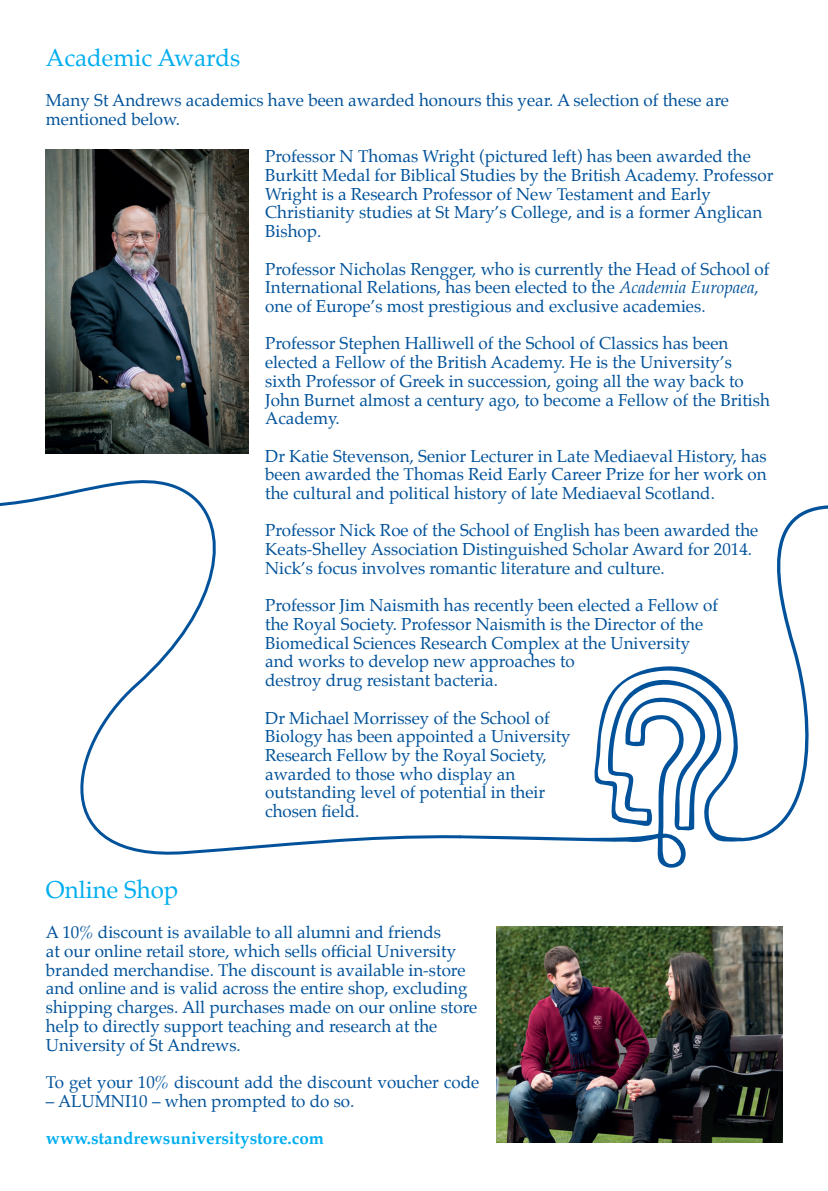
<style>
.page{position:relative;width:828px;height:1191px;background:#fff}
.page>*{position:absolute;margin:0;border:0;box-sizing:border-box;transform-origin:0 0}
.t1{font:24px "Palatino";color:#00aeef}
.t2{font:17px/18.8px "Palatino";color:#01529a}
.t3{font:700 17px "Palatino";color:#00aeef}
.s1{font-style:italic}
</style>
<div class="page">
<svg style="left:463px;top:666px;width:273px;height:202px"></svg>
<img style="left:46px;top:150px;width:202px;height:304px">
<svg style="left:0;top:480px;width:463px;height:375px"></svg>
<svg style="left:736px;top:505px;width:92px;height:337px"></svg>
<img style="left:496px;top:926px;width:286px;height:216px">
<p class="t1" style="left:46px;top:38px;width:196px">Academic Awards</p>
<p class="t2" style="left:46px;top:91px;width:684px">Many St Andrews academics have been awarded honours this year. A selection of these are mentioned below.</p>
<p class="t2" style="left:265px;top:147px;width:510px">Professor N Thomas Wright (pictured left) has been awarded the Burkitt Medal for Biblical Studies by the British Academy. Professor Wright is a Research Professor of New Testament and Early Christianity studies at St Mary’s College, and is a former Anglican Bishop.</p>
<p class="t2" style="left:265px;top:259px;width:506px">Professor Nicholas Rengger, who is currently the Head of School of<br>International Relations, has been elected to the <span class="s1">Academia Europaea</span>, one of Europe’s most prestigious and exclusive academies.</p>
<p class="t2" style="left:265px;top:334px;width:506px">Professor Stephen Halliwell of the School of Classics has been elected a Fellow of the British Academy. He is the University’s sixth Professor of Greek in succession, going all the way back to John Burnet almost a century ago, to become a Fellow of the British Academy.</p>
<p class="t2" style="left:265px;top:446px;width:503px;text-align:justify">Dr Katie Stevenson, Senior Lecturer in Late Mediaeval History, has been awarded the Thomas Reid Early Career Prize for her work on the cultural and political history of late Mediaeval Scotland.</p>
<p class="t2" style="left:265px;top:521px;width:495px">Professor Nick Roe of the School of English has been awarded the<br>Keats-Shelley Association Distinguished Scholar Award for 2014.<br>Nick’s focus involves romantic literature and culture.</p>
<p class="t2" style="left:265px;top:596px;width:454px">Professor Jim Naismith has recently been elected a Fellow of the Royal Society. Professor Naismith is the Director of the<br>Biomedical Sciences Research Complex at the University</p>
<p class="t2" style="left:265px;top:652px;width:311px">and works to develop new approaches to</p>
<p class="t2" style="left:265px;top:671px;width:234px">destroy drug resistant bacteria.</p>
<p class="t2" style="left:265px;top:708px;width:307px">Dr Michael Morrissey of the School of Biology has been appointed a University Research Fellow by the Royal Society, awarded to those who display an outstanding level of potential in their</p>
<p class="t2" style="left:265px;top:801px;width:96px">chosen field.</p>
<p class="t1" style="left:46px;top:869px;width:134px">Online Shop</p>
<p class="t2" style="left:46px;top:923px;width:433px">A 10% discount is available to all alumni and friends<br>at our online retail store, which sells official University branded merchandise. The discount is available in-store and online and is valid across the entire shop, excluding shipping charges. All purchases made on our online store help to directly support teaching and research at the University of St Andrews.</p>
<p class="t2" style="left:46px;top:1072px;width:435px">To get your 10% discount add the discount voucher code</p>
<p class="t2" style="left:46px;top:1091px;width:310px">– ALUMNI10 – when prompted to do so.</p>
<p class="t3" style="left:46px;top:1123px;width:279px">www.standrewsuniversitystore.com</p>
</div>
